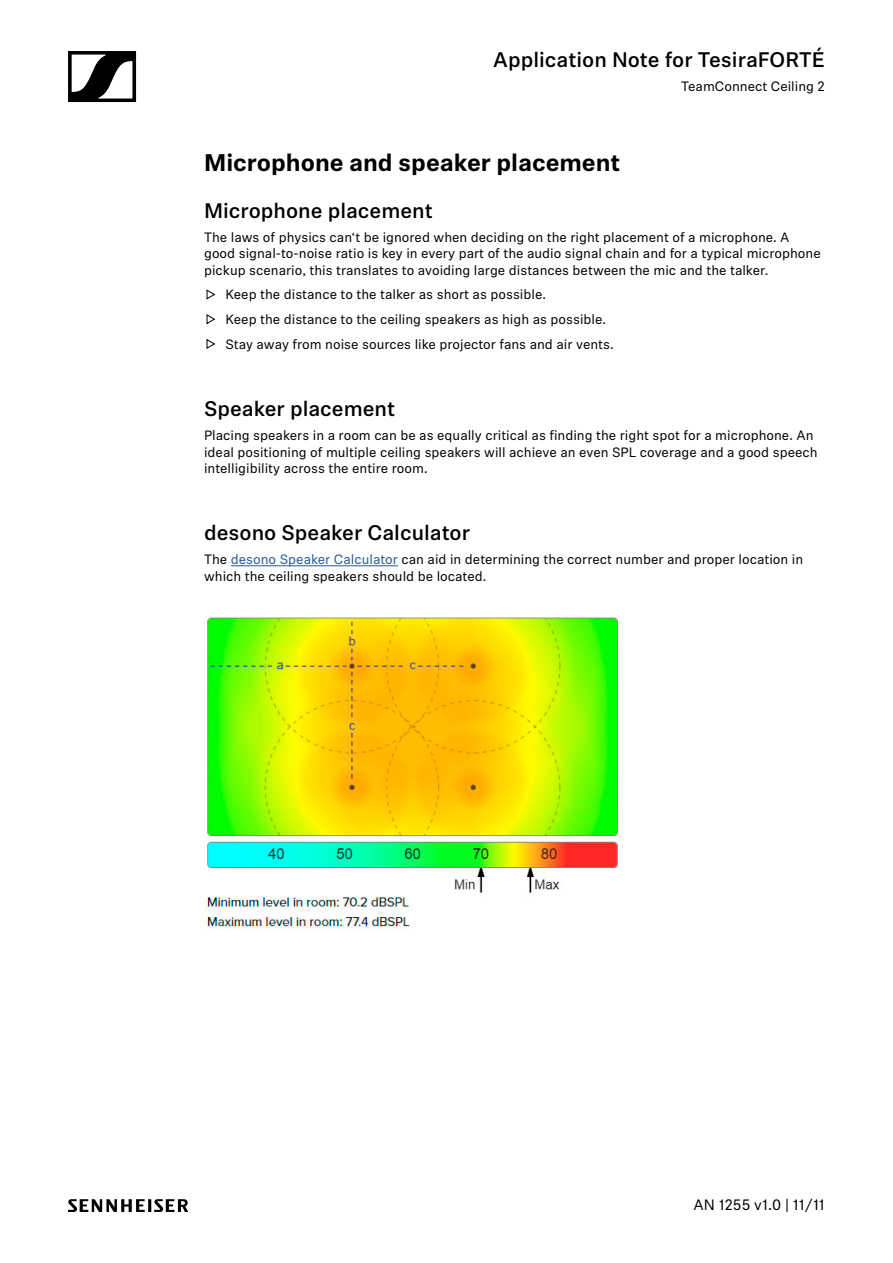
<style>
.page{position:relative;width:893px;height:1263px;background:#fff}
.page>*{position:absolute;margin:0;border:0;box-sizing:border-box;transform-origin:0 0}
.t1{font:700 24px "Sennheiser Neue";color:#000}
.t2{font:500 21px "Sennheiser Neue";color:#000}
.t3{font:15px "Sennheiser Neue";color:#000}
.t4{font:13.5px/16.2px "Sennheiser Neue";color:#000}
.s1{color:#23599b}
</style>
<div class="page">
<svg style="left:68px;top:51px;width:68px;height:51px"></svg>
<svg style="left:68px;top:1199px;width:120px;height:13px"></svg>
<hr style="left:231px;top:565px;width:167px;height:1px;background:#23599b">
<svg style="left:206px;top:289px;width:9px;height:11px"></svg>
<svg style="left:206px;top:314px;width:9px;height:11px"></svg>
<svg style="left:206px;top:339px;width:9px;height:10px"></svg>
<img style="left:204px;top:616px;width:415px;height:314px">
<h2 class="t2" style="left:493px;top:45px;width:333px">Application Note for TesiraFORTÉ</h2>
<p class="t4" style="left:681px;top:78px;width:145px">TeamConnect Ceiling 2</p>
<h1 class="t1" style="left:204px;top:146px;width:418px">Microphone and speaker placement</h1>
<h2 class="t2" style="left:204px;top:196px;width:230px">Microphone placement</h2>
<p class="t4" style="left:204px;top:229px;width:618px">The laws of physics can‘t be ignored when deciding on the right placement of a microphone. A good signal-to-noise ratio is key in every part of the audio signal chain and for a typical microphone pickup scenario, this translates to avoiding large distances between the mic and the talker.</p>
<p class="t4" style="left:225px;top:282px;width:390px;line-height:24.8px">Keep the distance to the talker as short as possible.<br>Keep the distance to the ceiling speakers as high as possible.<br>Stay away from noise sources like projector fans and air vents.</p>
<h2 class="t2" style="left:204px;top:394px;width:192px">Speaker placement</h2>
<p class="t4" style="left:204px;top:427px;width:615px">Placing speakers in a room can be as equally critical as finding the right spot for a microphone. An ideal positioning of multiple ceiling speakers will achieve an even SPL coverage and a good speech intelligibility across the entire room.</p>
<h2 class="t2" style="left:204px;top:518px;width:268px">desono Speaker Calculator</h2>
<p class="t4" style="left:204px;top:551px;width:601px">The <span class="s1">desono Speaker Calculator</span> can aid in determining the correct number and proper location in which the ceiling speakers should be located.</p>
<p class="t3" style="left:693px;top:1195px;width:133px">AN 1255 v1.0 | 11/11</p>
</div>
